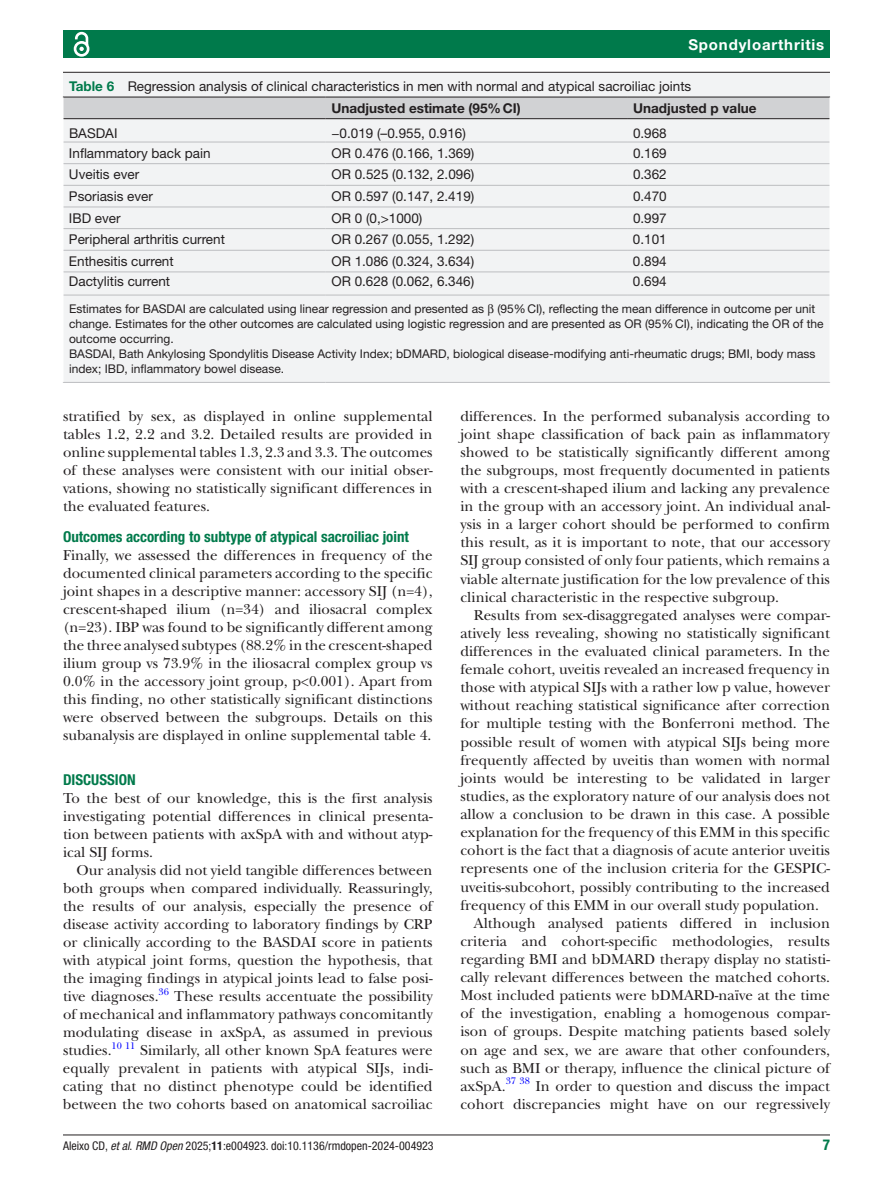
<style>
.page{position:relative;width:893px;height:1191px;background:#fff}
.page>*{position:absolute;margin:0;border:0;box-sizing:border-box;transform-origin:0 0}
.t1{font:15px/18px "New Baskerville";color:#231f20;text-align:justify}
.t2{font:700 condensed 15px "Helvetica Neue LT Std";color:#007a4b}
.t3{font:700 15px "Helvetica Neue LT Std";letter-spacing:.055em;color:#fff}
.t4{font:13.5px/22px "Helvetica Neue LT Std";color:#231f20}
.t5{font:700 13.5px "Helvetica Neue LT Std";color:#231f20}
.t6{font:12px/15px "Helvetica Neue LT Std";color:#231f20}
.t7{font:condensed 12px "Helvetica Neue LT Std";color:#231f20}
.t8{font:9.9px "New Baskerville";color:#00f}
.s1{font-weight:700;color:#007a4b}
.s2{font-weight:700}
.s3{font-style:italic}
</style>
<div class="page">
<hr style="left:63px;top:1134px;width:767px;height:1px;background:#231f20">
<div style="left:63px;top:31px;width:767px;height:27px;background:#007a4b"></div>
<svg style="left:73px;top:31px;width:17px;height:26px"></svg>
<div style="left:63px;top:73px;width:767px;height:309px;background:#f2f3f4"></div>
<hr style="left:63px;top:72px;width:767px;height:1px;background:#231f20">
<hr style="left:326px;top:295px;width:301px;height:1px;background:#bcbdc0">
<hr style="left:63px;top:295px;width:263px;height:1px;background:#bcbdc0">
<hr style="left:627px;top:295px;width:203px;height:1px;background:#bcbdc0">
<hr style="left:63px;top:382px;width:262px;height:1px;background:#bcbdc0">
<hr style="left:326px;top:382px;width:301px;height:1px;background:#bcbdc0">
<hr style="left:627px;top:382px;width:203px;height:1px;background:#bcbdc0">
<hr style="left:63px;top:295px;width:1px;height:87px;background:#fff">
<svg style="left:63px;top:97px;width:767px;height:198px"></svg>
<p class="t3" style="left:688px;top:35px;width:137px">Spondyloarthritis</p>
<p class="t4" style="left:332px;top:75px;width:361px;text-indent:-262px"><span class="s1">Table 6</span> Regression analysis of clinical characteristics in men with normal and atypical sacroiliac joints<br><span class="s2">Unadjusted estimate (95%CI)</span></p>
<p class="t5" style="left:633px;top:99px;width:125px">Unadjusted p value</p>
<p class="t4" style="left:69px;top:121px;width:50px">BASDAI</p>
<p class="t4" style="left:332px;top:121px;width:136px">−0.019 (–0.955, 0.916)</p>
<p class="t4" style="left:633px;top:121px;width:35px">0.968</p>
<p class="t4" style="left:69px;top:142px;width:143px">Inflammatory back pain</p>
<p class="t4" style="left:331px;top:142px;width:144px">OR 0.476 (0.166, 1.369)</p>
<p class="t4" style="left:633px;top:142px;width:35px">0.169</p>
<p class="t4" style="left:69px;top:163px;width:72px">Uveitis ever</p>
<p class="t4" style="left:331px;top:163px;width:144px">OR 0.525 (0.132, 2.096)</p>
<p class="t4" style="left:633px;top:163px;width:35px">0.362</p>
<p class="t4" style="left:69px;top:185px;width:85px">Psoriasis ever</p>
<p class="t4" style="left:331px;top:185px;width:144px">OR 0.597 (0.147, 2.419)</p>
<p class="t4" style="left:633px;top:185px;width:35px">0.470</p>
<p class="t4" style="left:69px;top:207px;width:53px">IBD ever</p>
<p class="t4" style="left:331px;top:207px;width:92px">OR 0 (0,&gt;1000)</p>
<p class="t4" style="left:633px;top:207px;width:35px">0.997</p>
<p class="t4" style="left:69px;top:228px;width:158px">Peripheral arthritis current</p>
<p class="t4" style="left:331px;top:228px;width:144px">OR 0.267 (0.055, 1.292)</p>
<p class="t4" style="left:633px;top:228px;width:35px">0.101</p>
<p class="t4" style="left:69px;top:250px;width:106px">Enthesitis current</p>
<p class="t4" style="left:331px;top:250px;width:144px">OR 1.086 (0.324, 3.634)</p>
<p class="t4" style="left:633px;top:250px;width:35px">0.894</p>
<p class="t4" style="left:69px;top:270px;width:103px">Dactylitis current</p>
<p class="t4" style="left:331px;top:270px;width:144px">OR 0.628 (0.062, 6.346)</p>
<p class="t4" style="left:633px;top:270px;width:35px">0.694</p>
<p class="t6" style="left:69px;top:301px;width:756px">Estimates for BASDAI are calculated using linear regression and presented as (95%CI), reflecting the mean difference in outcome per unit change. Estimates for the other outcomes are calculated using logistic regression and are presented as OR (95%CI), indicating the OR of the outcome occurring.<br>BASDAI, Bath Ankylosing Spondylitis Disease Activity Index; bDMARD, biological disease-modifying anti-rheumatic drugs; BMI, body mass index; IBD, inflammatory bowel disease.</p>
<p class="t1" style="left:63px;top:407px;width:371px">stratified by sex, as displayed in online supplemental tables 1.2, 2.2 and 3.2. Detailed results are provided in online supplemental tables 1.3, 2.3 and 3.3. The outcomes of these analyses were consistent with our initial obser&shy;vations, showing no statistically significant differences in the evaluated features.</p>
<p class="t2" style="left:63px;top:528px;width:347px">Outcomes according to subtype of atypical sacroiliac joint</p>
<p class="t1" style="left:63px;top:546px;width:371px">Finally, we assessed the differences in frequency of the documented clinical parameters according to the specific joint shapes in a descriptive manner: accessory SIJ (n=4), crescent-shaped ilium (n=34) and iliosacral complex (n=23). IBP was found to be significantly different among the three analysed subtypes (88.2% in the crescent-shaped ilium group vs 73.9% in the iliosacral complex group vs 0.0% in the accessory joint group, p&lt;0.001). Apart from this finding, no other statistically significant distinctions were observed between the subgroups. Details on this subanalysis are displayed in online supplemental table 4.</p>
<p class="t2" style="left:63px;top:771px;width:74px">DISCUSSION</p>
<p class="t1" style="left:63px;top:789px;width:371px">To the best of our knowledge, this is the first analysis investigating potential differences in clinical presenta&shy;tion between patients with axSpA with and without atyp&shy;ical SIJ forms.</p>
<p class="t1" style="left:63px;top:861px;width:371px;text-indent:14px">Our analysis did not yield tangible differences between both groups when compared individually. Reassuringly, the results of our analysis, especially the presence of disease activity according to laboratory findings by CRP or clinically according to the BASDAI score in patients with atypical joint forms, question the hypothesis, that the imaging findings in atypical joints lead to false posi&shy;tive diagnoses.</p>
<p class="t8" style="left:159px;top:985px;width:12px">36</p>
<p class="t1" style="left:63px;top:987px;width:371px;text-indent:111px">These results accentuate the possibility of mechanical and inflammatory pathways concomitantly modulating disease in axSpA, as assumed in previous studies.</p>
<p class="t8" style="left:112px;top:1039px;width:25px">10 11</p>
<p class="t1" style="left:63px;top:1041px;width:371px;text-indent:77px">Similarly, all other known SpA features were equally prevalent in patients with atypical SIJs, indi&shy;cating that no distinct phenotype could be identified between the two cohorts based on anatomical sacroiliac</p>
<p class="t1" style="left:460px;top:407px;width:371px">differences. In the performed subanalysis according to joint shape classification of back pain as inflammatory showed to be statistically significantly different among the subgroups, most frequently documented in patients with a crescent-shaped ilium and lacking any prevalence in the group with an accessory joint. An individual anal&shy;ysis in a larger cohort should be performed to confirm this result, as it is important to note, that our accessory SIJ group consisted of only four patients, which remains a viable alternate justification for the low prevalence of this clinical characteristic in the respective subgroup.</p>
<p class="t1" style="left:474px;top:606px;width:358px">Results from sex-disaggregated analyses were compar-</p>
<p class="t1" style="left:460px;top:624px;width:371px">atively less revealing, showing no statistically significant</p>
<p class="t1" style="left:460px;top:642px;width:371px">differences in the evaluated clinical parameters. In the</p>
<p class="t1" style="left:460px;top:660px;width:371px">female cohort, uveitis revealed an increased frequency in</p>
<p class="t1" style="left:460px;top:678px;width:371px">those with atypical SIJs with a rather low p value, however</p>
<p class="t1" style="left:460px;top:696px;width:371px">without reaching statistical significance after correction</p>
<p class="t1" style="left:460px;top:714px;width:371px">for multiple testing with the Bonferroni method. The</p>
<p class="t1" style="left:460px;top:733px;width:371px">possible result of women with atypical SIJs being more</p>
<p class="t1" style="left:460px;top:751px;width:371px">frequently affected by uveitis than women with normal</p>
<p class="t1" style="left:460px;top:769px;width:371px">joints would be interesting to be validated in larger</p>
<p class="t1" style="left:460px;top:787px;width:371px">studies, as the exploratory nature of our analysis does not</p>
<p class="t1" style="left:460px;top:805px;width:371px">allow a conclusion to be drawn in this case. A possible</p>
<p class="t1" style="left:460px;top:823px;width:371px">explanation for the frequency of this EMM in this specific</p>
<p class="t1" style="left:460px;top:841px;width:371px">cohort is the fact that a diagnosis of acute anterior uveitis</p>
<p class="t1" style="left:460px;top:859px;width:371px">represents one of the inclusion criteria for the GESPIC-</p>
<p class="t1" style="left:460px;top:877px;width:371px">uveitis-subcohort, possibly contributing to the increased</p>
<p class="t1" style="left:460px;top:896px;width:360px">frequency of this EMM in our overall study population.</p>
<p class="t1" style="left:474px;top:914px;width:358px">Although analysed patients differed in inclusion</p>
<p class="t1" style="left:460px;top:932px;width:371px">criteria and cohort-specific methodologies, results</p>
<p class="t1" style="left:460px;top:950px;width:371px">regarding BMI and bDMARD therapy display no statisti-</p>
<p class="t1" style="left:460px;top:968px;width:371px">cally relevant differences between the matched cohorts.</p>
<p class="t1" style="left:460px;top:986px;width:371px">Most included patients were bDMARD-naïve at the time</p>
<p class="t1" style="left:460px;top:1004px;width:371px">of the investigation, enabling a homogenous compar-</p>
<p class="t1" style="left:460px;top:1022px;width:371px">ison of groups. Despite matching patients based solely</p>
<p class="t1" style="left:460px;top:1040px;width:371px">on age and sex, we are aware that other confounders,</p>
<p class="t1" style="left:460px;top:1058px;width:371px">such as BMI or therapy, influence the clinical picture of</p>
<p class="t1" style="left:460px;top:1077px;width:47px">axSpA.</p>
<p class="t8" style="left:506px;top:1075px;width:26px">37 38</p>
<p class="t1" style="left:460px;top:1076px;width:371px;text-align:right">In order to question and discuss the impact<br>cohort discrepancies might have on our regressively</p>
<p class="t7" style="left:63px;top:1138px;width:372px">Aleixo CD, <span class="s3">et al</span>. <span class="s3">RMD Open</span> 2025;<span class="s2">11</span>:e004923. doi:10.1136/rmdopen-2024-004923</p>
<p class="t2" style="left:823px;top:1135px;width:9px">7</p>
</div>
